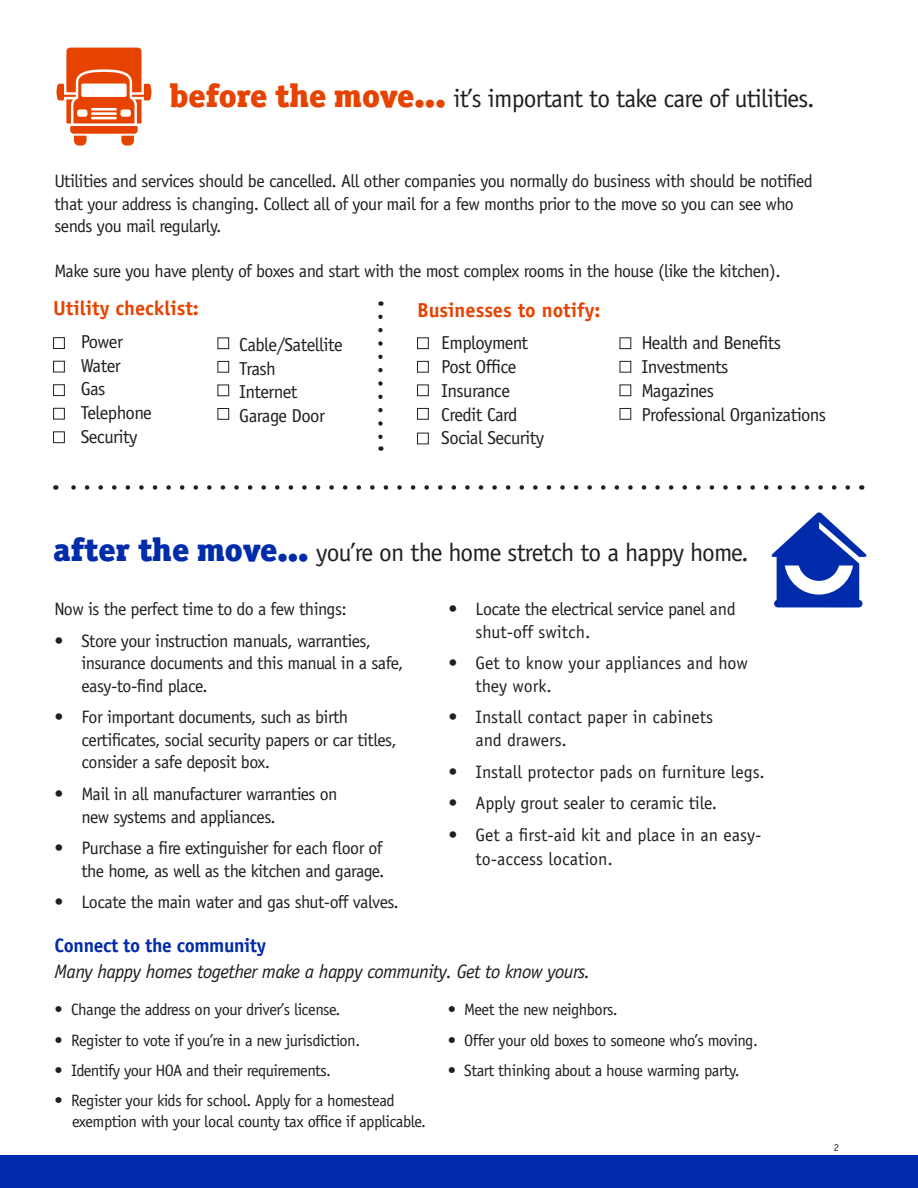
<style>
.page{position:relative;width:918px;height:1188px;background:#fff}
.page>*{position:absolute;margin:0;border:0;box-sizing:border-box;transform-origin:0 0}
.t1{font:25.5px "Officina Sans Std";letter-spacing:-.03em;color:#231f20}
.t2{font:700 20.25px "Officina Sans Std";color:#e74300}
.t3{font:italic 19.5px "Officina Sans Std";letter-spacing:-.03em;color:#231f20}
.t4{font:700 19.5px "Officina Sans Std";letter-spacing:-.02em;color:#002baa}
.t5{font:18.75px "Officina Sans Std";letter-spacing:-.03em;color:#231f20}
.t6{font:18px/22.5px "Officina Sans Std";letter-spacing:-.03em;color:#231f20}
.t7{font:18px/22.5px "Officina Sans Std";color:#231f20}
.t8{font:18px "Officina Sans Std";letter-spacing:-.01em;color:#231f20}
.t9{font:16.5px "Officina Sans Std";letter-spacing:-.03em;color:#231f20}
.t10{font:10.5px "Officina Sans Std";color:#231f20}
.s1{font-family:"Officina Serif Black C";font-size:33px;color:#e74300}
.s2{font-family:"Officina Serif Black C";font-size:33px;color:#002baa}
</style>
<div class="page">
<div style="left:0;top:1155px;width:918px;height:33px;background:#002baa"></div>
<div style="left:53px;top:337px;width:12px;height:12px;border:1px solid #231f20"></div>
<div style="left:53px;top:408px;width:12px;height:12px;border:1px solid #231f20"></div>
<div style="left:53px;top:361px;width:12px;height:12px;border:1px solid #231f20"></div>
<div style="left:53px;top:431px;width:12px;height:12px;border:1px solid #231f20"></div>
<div style="left:53px;top:384px;width:12px;height:12px;border:1px solid #231f20"></div>
<div style="left:217px;top:361px;width:12px;height:12px;border:1px solid #231f20"></div>
<div style="left:217px;top:384px;width:12px;height:12px;border:1px solid #231f20"></div>
<div style="left:217px;top:408px;width:12px;height:12px;border:1px solid #231f20"></div>
<div style="left:217px;top:337px;width:12px;height:12px;border:1px solid #231f20"></div>
<div style="left:417px;top:337px;width:12px;height:12px;border:1px solid #231f20"></div>
<div style="left:417px;top:408px;width:12px;height:12px;border:1px solid #231f20"></div>
<div style="left:417px;top:361px;width:12px;height:12px;border:1px solid #231f20"></div>
<div style="left:417px;top:433px;width:12px;height:11px;border:1px solid #231f20"></div>
<div style="left:417px;top:384px;width:12px;height:12px;border:1px solid #231f20"></div>
<div style="left:619px;top:337px;width:12px;height:12px;border:1px solid #231f20"></div>
<div style="left:619px;top:361px;width:12px;height:12px;border:1px solid #231f20"></div>
<div style="left:619px;top:384px;width:12px;height:12px;border:1px solid #231f20"></div>
<div style="left:619px;top:408px;width:12px;height:12px;border:1px solid #231f20"></div>
<svg style="left:378px;top:317px;width:5px;height:134px"></svg>
<svg style="left:71px;top:485px;width:777px;height:5px"></svg>
<svg style="left:771px;top:512px;width:96px;height:95px"></svg>
<svg style="left:56px;top:48px;width:96px;height:98px"></svg>
<p class="t1" style="left:170px;top:84px;width:647px"><span class="s1">before the move...</span> it’s important to take care of utilities.</p>
<p class="t6" style="left:54px;top:170px;width:760px">Utilities and services should be cancelled. All other companies you normally do business with should be notified that your address is changing. Collect all of your mail for a few months prior to the move so you can see who</p>
<p class="t6" style="left:54px;top:215px;width:169px">sends you mail regularly.</p>
<p class="t6" style="left:54px;top:260px;width:728px">Make sure you have plenty of boxes and start with the most complex rooms in the house (like the kitchen).</p>
<p class="t2" style="left:53px;top:296px;width:147px">Utility checklist:</p>
<p class="t5" style="left:81px;top:331px;width:44px">Power</p>
<p class="t5" style="left:81px;top:354px;width:42px">Water</p>
<p class="t5" style="left:81px;top:378px;width:26px">Gas</p>
<p class="t5" style="left:81px;top:402px;width:73px">Telephone</p>
<p class="t5" style="left:81px;top:425px;width:58px">Security</p>
<p class="t5" style="left:239px;top:334px;width:105px">Cable/Satellite</p>
<p class="t5" style="left:239px;top:357px;width:38px">Trash</p>
<p class="t5" style="left:239px;top:381px;width:60px">Internet</p>
<p class="t5" style="left:239px;top:405px;width:87px">Garage Door</p>
<p class="t2" style="left:417px;top:297px;width:185px">Businesses to notify:</p>
<p class="t5" style="left:441px;top:332px;width:88px">Employment</p>
<p class="t5" style="left:441px;top:356px;width:77px">Post Office</p>
<p class="t5" style="left:441px;top:380px;width:70px">Insurance</p>
<p class="t5" style="left:441px;top:403px;width:78px">Credit Card</p>
<p class="t5" style="left:441px;top:427px;width:104px">Social Security</p>
<p class="t5" style="left:641px;top:332px;width:141px">Health and Benefits</p>
<p class="t5" style="left:641px;top:356px;width:89px">Investments</p>
<p class="t5" style="left:641px;top:380px;width:74px">Magazines</p>
<p class="t5" style="left:641px;top:403px;width:186px">Professional Organizations</p>
<p class="t1" style="left:53px;top:537px;width:697px"><span class="s2">after the move...</span> you’re on the home stretch to a happy home.</p>
<p class="t6" style="left:55px;top:598px;width:294px">Now is the perfect time to do a few things:</p>
<p class="t6" style="left:82px;top:629px;width:323px;text-indent:-27px">• Store your instruction manuals, warranties, insurance documents and this manual in a safe, easy-to-find place.</p>
<p class="t6" style="left:82px;top:706px;width:317px;text-indent:-27px">• For important documents, such as birth certificates, social security papers or car titles, consider a safe deposit box.</p>
<p class="t6" style="left:82px;top:783px;width:258px;text-indent:-27px">• Mail in all manufacturer warranties on new systems and appliances.</p>
<p class="t6" style="left:55px;top:837px;width:331px;text-align:right">• Purchase a fire extinguisher for each floor of the home, as well as the kitchen and garage.</p>
<p class="t6" style="left:55px;top:891px;width:346px">• Locate the main water and gas shut-off valves.</p>
<p class="t6" style="left:476px;top:598px;width:262px;text-indent:-27px">• Locate the electrical service panel and shut-off switch.</p>
<p class="t7" style="left:476px;top:652px;width:274px;text-indent:-27px">• Get to know your appliances and how they work.</p>
<p class="t7" style="left:476px;top:706px;width:239px;text-indent:-27px">• Install contact paper in cabinets and drawers.</p>
<p class="t7" style="left:449px;top:760px;width:318px">• Install protector pads on furniture legs.</p>
<p class="t8" style="left:449px;top:793px;width:270px">• Apply grout sealer to ceramic tile.</p>
<p class="t7" style="left:476px;top:823px;width:288px;line-height:24.5px;text-indent:-27px">• Get a first-aid kit and place in an easy&shy;to-access location.</p>
<p class="t4" style="left:55px;top:933px;width:213px">Connect to the community</p>
<p class="t3" style="left:55px;top:960px;width:537px">Many happy homes together make a happy community. Get to know yours.</p>
<p class="t9" style="left:55px;top:1000px;width:287px">• Change the address on your driver’s license.</p>
<p class="t9" style="left:55px;top:1030px;width:307px">• Register to vote if you’re in a new jurisdiction.</p>
<p class="t9" style="left:55px;top:1061px;width:278px">• Identify your HOA and their requirements.</p>
<p class="t9" style="left:55px;top:1091px;width:342px">• Register your kids for school. Apply for a homestead</p>
<p class="t9" style="left:72px;top:1112px;width:355px">exemption with your local county tax office if applicable.</p>
<p class="t9" style="left:448px;top:1000px;width:171px">• Meet the new neighbors.</p>
<p class="t9" style="left:448px;top:1030px;width:312px">• Offer your old boxes to someone who’s moving.</p>
<p class="t9" style="left:448px;top:1061px;width:293px">• Start thinking about a house warming party.</p>
<p class="t10" style="left:834px;top:1141px;width:7px">2</p>
</div>
